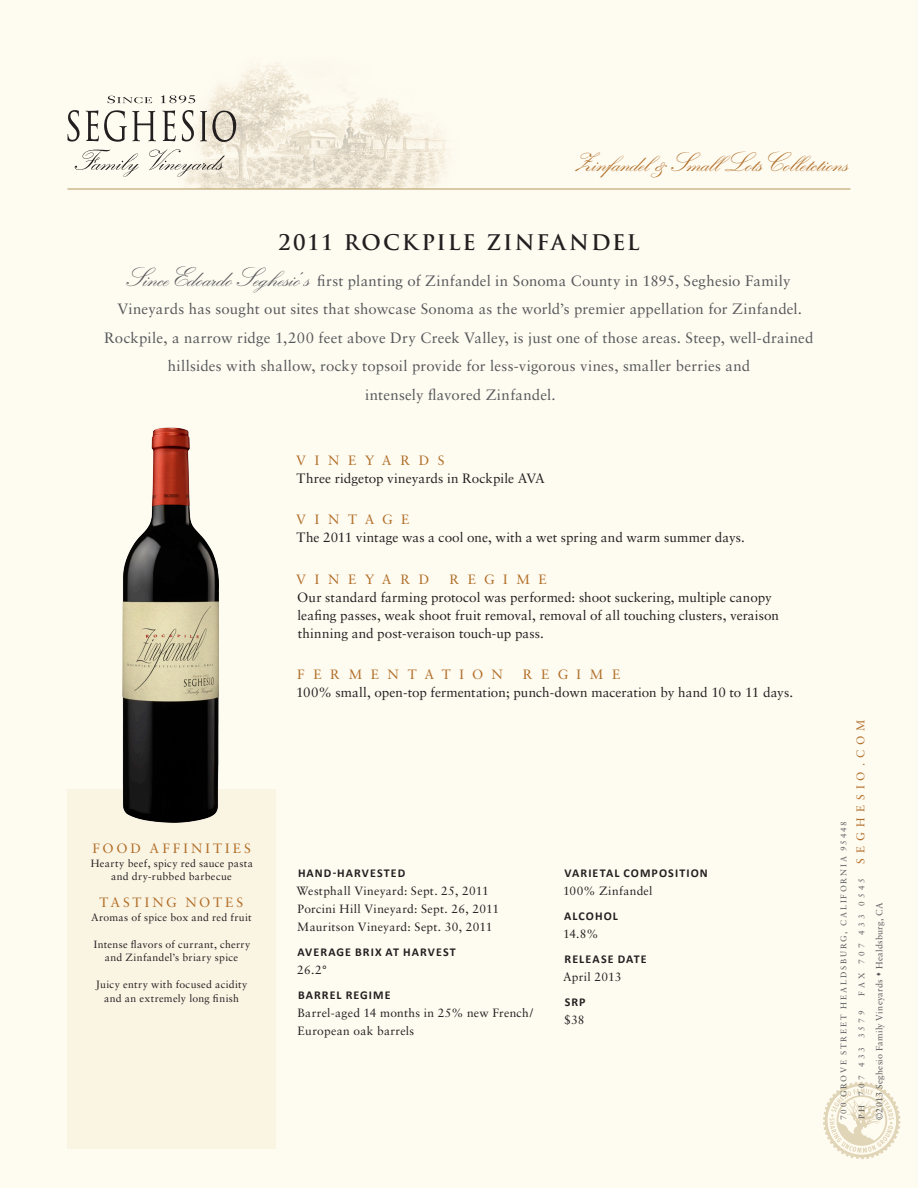
<style>
.page{position:relative;width:918px;height:1188px;background:#fefbf1}
.page>*{position:absolute;margin:0;border:0;box-sizing:border-box;transform-origin:0 0}
.t1{font:700 27px "Kuenstler Script LT Std 2";color:#b16f29}
.t2{font:700 21px "Trajan Pro";letter-spacing:.09em;color:#231f20}
.Intro_Body{font:15px/28.5px "Sabon LT Std";letter-spacing:.015em;color:#57585a;text-align:center}
.Body{font:13.5px/18px "Sabon LT Std";color:#231f20}
.t3{font:13.5px "Sabon LT Std";letter-spacing:.615em;color:#b16f29}
.t4{font:13.5px "Sabon LT Std";letter-spacing:.645em;color:#b16f29}
.t5{font:13.5px "Sabon LT Std";letter-spacing:.225em;color:#b16f29}
.t6{font:13.5px "Sabon LT Std";letter-spacing:.21em;color:#b16f29}
.t7{font:13.5px "Sabon LT Std";letter-spacing:.635em;color:#b16f29}
.t8{font:12px/18px "Sabon LT Std";letter-spacing:.025em;color:#231f20}
.t9{font:700 12px "Calibri";letter-spacing:.09em;color:#231f20}
.t10{font:11.25px "Sabon LT Std";letter-spacing:.46em;color:#b16f29}
.Notes{font:10.5px/13.5px "Sabon LT Std";letter-spacing:.03em;color:#231f20;text-align:center}
.t11{font:9px "Sabon LT Std";letter-spacing:.035em;color:#57585a}
.t12{font:8.25px "Sabon LT Std";letter-spacing:.24em;color:#57585a}
.t13{font:8.25px "Sabon LT Std";letter-spacing:.395em;color:#57585a}
.s1{font-family:"Kuenstler Script LT Std 2";font-weight:700;font-size:27px}
</style>
<div class="page">
<img style="left:178px;top:62px;width:284px;height:127px">
<hr style="left:67px;top:189px;width:783px;height:1px;background:#b39758">
<svg style="left:823px;top:1082px;width:77px;height:77px"></svg>
<div style="left:68px;top:789px;width:208px;height:360px;background:#faf4e3"></div>
<img style="left:123px;top:427px;width:96px;height:396px">
<svg style="left:75px;top:150px;width:64px;height:27px"></svg>
<svg style="left:149px;top:149px;width:76px;height:28px"></svg>
<svg style="left:108px;top:96px;width:44px;height:7px"></svg>
<svg style="left:161px;top:95px;width:34px;height:8px"></svg>
<svg style="left:67px;top:110px;width:13px;height:32px"></svg>
<svg style="left:162px;top:110px;width:14px;height:31px"></svg>
<svg style="left:86px;top:110px;width:70px;height:32px"></svg>
<svg style="left:200px;top:110px;width:39px;height:32px"></svg>
<svg style="left:182px;top:110px;width:12px;height:32px"></svg>
<p class="t1" style="left:574px;top:148px;width:274px">Zinfandel &amp; Small Lots Colletctions</p>
<p class="t2" style="left:278px;top:230px;width:363px">2011 ROCKPILE ZINFANDEL</p>
<p class="Intro_Body" style="left:104px;top:266px;width:711px"><span class="s1">Since Edoardo Seghesio’ s</span> first planting of Zinfandel in Sonoma County in 1895, Seghesio Family Vineyards has sought out sites that showcase Sonoma as the world’s premier appellation for Zinfandel.<br>Rockpile, a narrow ridge 1,200 feet above Dry Creek Valley, is just one of those areas. Steep, well-drained hillsides with shallow, rocky topsoil provide for less-vigorous vines, smaller berries and</p>
<p class="Intro_Body" style="left:365px;top:380px;width:192px">intensely flavored Zinfandel.</p>
<p class="t4" style="left:296px;top:452px;width:150px">VINEYARDS</p>
<p class="Body" style="left:297px;top:469px;width:250px">Three ridgetop vineyards in Rockpile AVA</p>
<p class="t7" style="left:296px;top:512px;width:115px">VINTAGE</p>
<p class="Body" style="left:297px;top:528px;width:450px">The 2011 vintage was a cool one, with a wet spring and warm summer days.</p>
<p class="t4" style="left:296px;top:571px;width:135px">VINEYARD</p>
<p class="t3" style="left:449px;top:571px;width:99px">REGIME</p>
<p class="Body" style="left:297px;top:588px;width:483px">Our standard farming protocol was performed: shoot suckering, multiple canopy leafing passes, weak shoot fruit removal, removal of all touching clusters, veraison thinning and post-veraison touch-up pass.</p>
<p class="t3" style="left:297px;top:666px;width:207px">FERMENTATION</p>
<p class="t3" style="left:523px;top:666px;width:99px">REGIME</p>
<p class="Body" style="left:296px;top:683px;width:499px">100% small, open-top fermentation; punch-down maceration by hand 10 to 11 days.</p>
<p class="t5" style="left:92px;top:841px;width:160px">FOOD AFFINITIES</p>
<p class="Notes" style="left:91px;top:856px;width:164px">Hearty beef, spicy red sauce pasta and dry-rubbed barbecue</p>
<p class="t6" style="left:99px;top:895px;width:145px">TASTING NOTES</p>
<p class="Notes" style="left:91px;top:910px;width:162px">Aromas of spice box and red fruit</p>
<p class="Notes" style="left:94px;top:937px;width:158px">Intense flavors of currant, cherry and Zinfandel’s briary spice</p>
<p class="Notes" style="left:96px;top:978px;width:153px">Juicy entry with focused acidity and an extremely long finish</p>
<p class="t9" style="left:298px;top:866px;width:109px">HAND-HARVESTED</p>
<p class="t8" style="left:297px;top:882px;width:204px">Westphall Vineyard: Sept. 25, 2011<br>Porcini Hill Vineyard: Sept. 26, 2011<br>Mauritson Vineyard: Sept. 30, 2011</p>
<p class="t9" style="left:297px;top:944px;width:160px">AVERAGE BRIX AT HARVEST</p>
<p class="t8" style="left:297px;top:961px;width:31px">26.2°</p>
<p class="t9" style="left:298px;top:987px;width:94px">BARREL REGIME</p>
<p class="t8" style="left:298px;top:1004px;width:237px">Barrel-aged 14 months in 25% new French/<br>European oak barrels</p>
<p class="t9" style="left:564px;top:866px;width:145px">VARIETAL COMPOSITION</p>
<p class="t8" style="left:563px;top:882px;width:91px">100% Zinfandel</p>
<p class="t9" style="left:564px;top:908px;width:55px">ALCOHOL</p>
<p class="t8" style="left:563px;top:925px;width:37px">14.8%</p>
<p class="t9" style="left:565px;top:951px;width:84px">RELEASE DATE</p>
<p class="t8" style="left:563px;top:968px;width:60px">April 2013</p>
<p class="t9" style="left:565px;top:994px;width:22px">SRP</p>
<p class="t8" style="left:564px;top:1010px;width:22px">$38</p>
<p class="t12" style="left:839px;top:1120px;width:300px;rotate:-90deg">700 GROVE STREET HEALDSBURG, CALIFORNIA 95448</p>
<p class="t10" style="left:854px;top:864px;width:146px;rotate:-90deg">SEGHESIO.COM</p>
<p class="t13" style="left:857px;top:996px;width:120px;rotate:-90deg">FAX 707 433 0545</p>
<p class="t13" style="left:857px;top:1119px;width:111px;rotate:-90deg">PH 707 433 3579</p>
<p class="t11" style="left:874px;top:1120px;width:219px;rotate:-90deg">©2013 Seghesio Family Vineyards ♦ Healdsburg, CA</p>
</div>
